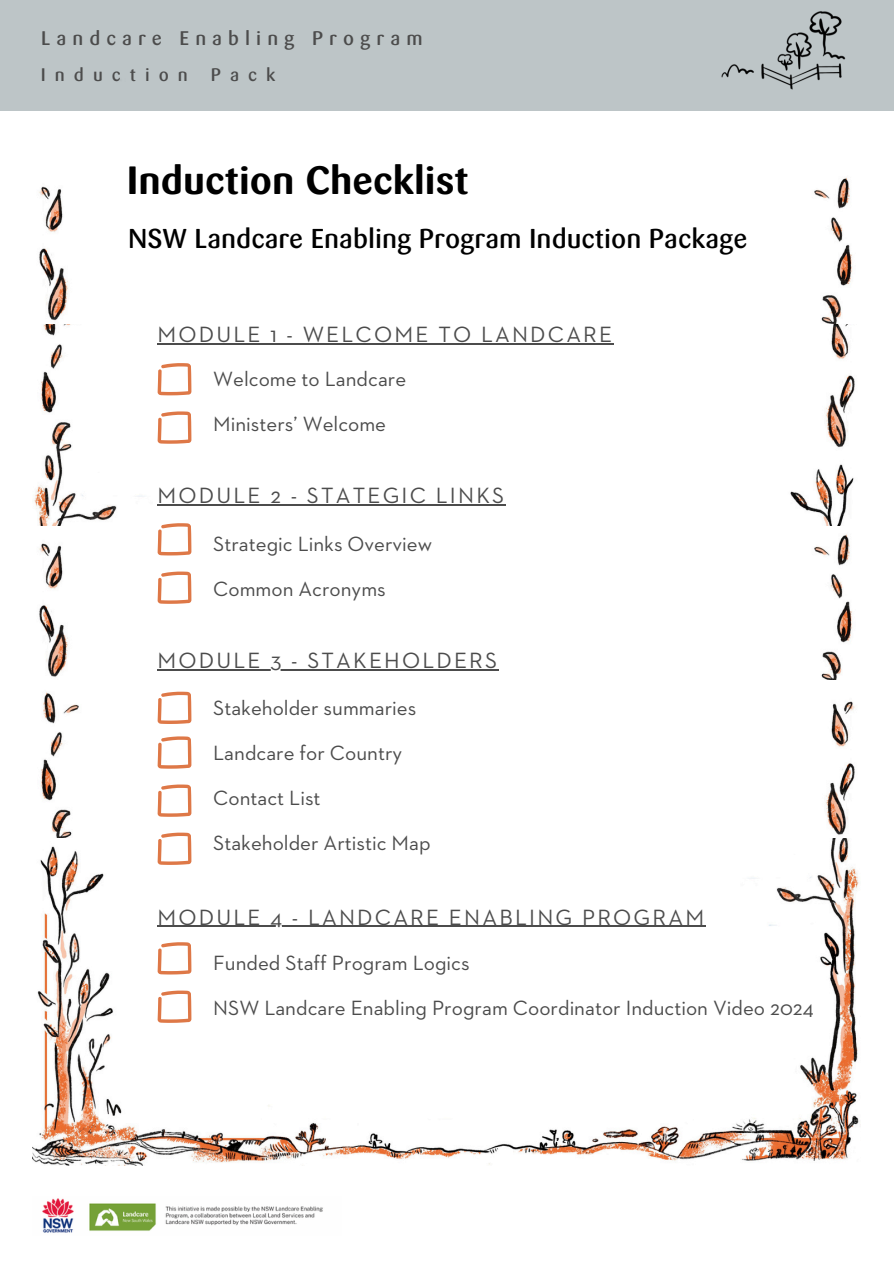
<style>
.page{position:relative;width:894px;height:1264px;background:#fff}
.page>*{position:absolute;margin:0;border:0;box-sizing:border-box;transform-origin:0 0}
.t1{font:700 39px "Sari";color:#000}
.t2{font:500 27px "Sari";color:#000}
.t3{font:22.5px "Neutraface 2 Text";letter-spacing:.1em;color:#4c4c4c}
.t4{font:21px/45px "Neutraface 2 Text";color:#4c4c4c}
.t5{font:500 19.5px "Sari";letter-spacing:.31em;color:#4c4c4c}
.t6{font:500 18px "Sari";letter-spacing:.5em;color:#4c4c4c}
</style>
<div class="page">
<img style="left:32px;top:837px;width:827px;height:328px">
<img style="left:41px;top:679px;width:814px;height:158px">
<img style="left:39px;top:525px;width:813px;height:154px">
<img style="left:34px;top:323px;width:821px;height:202px">
<img style="left:39px;top:177px;width:813px;height:146px">
<img style="left:42px;top:1198px;width:281px;height:35px">
<div style="left:0;top:0;width:893px;height:111px;background:#bdc5c7"></div>
<img style="left:721px;top:11px;width:125px;height:79px">
<svg style="left:157px;top:363px;width:34px;height:32px"></svg>
<hr style="left:157px;top:343px;width:457px;height:1px;background:#4c4c4c">
<hr style="left:157px;top:504px;width:349px;height:1px;background:#4c4c4c">
<hr style="left:157px;top:669px;width:342px;height:1px;background:#4c4c4c">
<hr style="left:157px;top:925px;width:549px;height:1px;background:#4c4c4c">
<svg style="left:157px;top:411px;width:34px;height:33px"></svg>
<svg style="left:157px;top:523px;width:34px;height:32px"></svg>
<svg style="left:157px;top:571px;width:34px;height:33px"></svg>
<svg style="left:157px;top:691px;width:34px;height:33px"></svg>
<svg style="left:157px;top:736px;width:34px;height:32px"></svg>
<svg style="left:157px;top:784px;width:34px;height:32px"></svg>
<svg style="left:157px;top:832px;width:34px;height:32px"></svg>
<svg style="left:157px;top:942px;width:34px;height:32px"></svg>
<svg style="left:157px;top:990px;width:34px;height:32px"></svg>
<p class="t5" style="left:41px;top:26px;width:383px">Landcare Enabling Program</p>
<p class="t6" style="left:41px;top:64px;width:148px">Induction</p>
<p class="t6" style="left:211px;top:64px;width:66px">Pack</p>
<p class="t1" style="left:127px;top:157px;width:343px">Induction Checklist</p>
<h3 class="t2" style="left:128px;top:223px;width:621px">NSW Landcare Enabling Program Induction Package</h3>
<p class="t3" style="left:157px;top:324px;width:456px">MODULE 1 - WELCOME TO LANDCARE</p>
<h4 class="t4" style="left:213px;top:358px;width:194px">Welcome to Landcare<br>Ministers’ Welcome</h4>
<p class="t3" style="left:157px;top:485px;width:348px">MODULE 2 - STATEGIC LINKS</p>
<p class="t4" style="left:213px;top:522px;width:220px">Strategic Links Overview<br>Common Acronyms</p>
<p class="t3" style="left:157px;top:650px;width:341px">MODULE 3 - STAKEHOLDERS</p>
<h3 class="t4" style="left:213px;top:687px;width:204px">Stakeholder summaries</h3>
<h4 class="t4" style="left:213px;top:732px;width:190px">Landcare for Country<br>Contact List</h4>
<p class="t4" style="left:213px;top:822px;width:219px">Stakeholder Artistic Map</p>
<p class="t3" style="left:157px;top:907px;width:548px">MODULE 4 - LANDCARE ENABLING PROGRAM</p>
<p class="t4" style="left:213px;top:941px;width:602px">Funded Staff Program Logics<br>NSW Landcare Enabling Program Coordinator Induction Video 2024</p>
</div>
